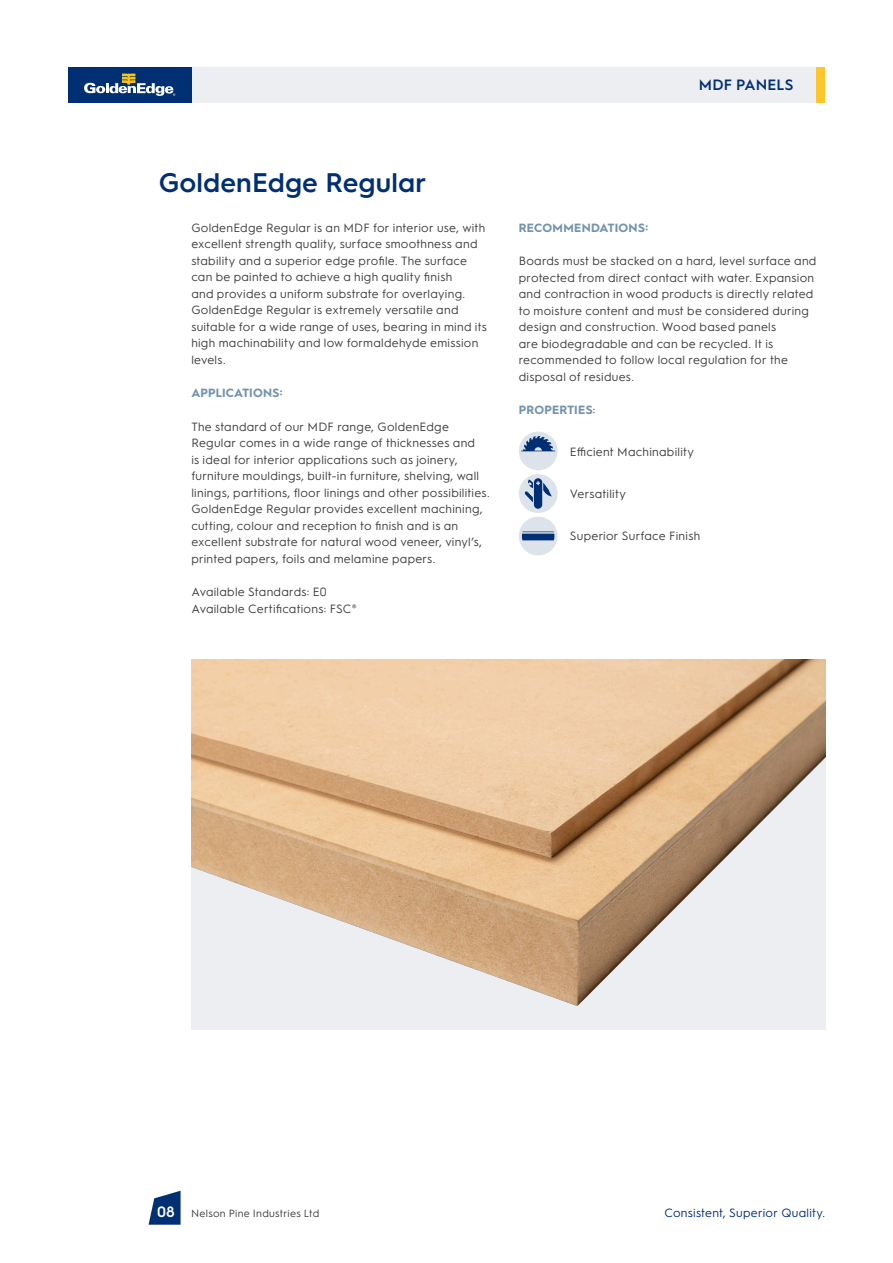
<style>
.page{position:relative;width:893px;height:1263px;background:#fff}
.page>*{position:absolute;margin:0;border:0;box-sizing:border-box;transform-origin:0 0}
.t1{font:600 27px "Hurme Geometric Sans 1";letter-spacing:.005em;color:#002f73}
.t2{font:600 15px "Hurme Geometric Sans 1";letter-spacing:.01em;color:#002f73}
.t3{font:600 15px "Hurme Geometric Sans 1";color:#fff}
.t4{font:12px/16.5px "Hurme Geometric Sans 1";letter-spacing:.02em;color:#3e3e3f}
.t5{font:700 12px "Hurme Geometric Sans 1";letter-spacing:.015em;color:#7493ac}
.t6{font:12px "Hurme Geometric Sans 1";letter-spacing:.025em;color:#002f73}
.t7{font:10.5px "Hurme Geometric Sans 1";letter-spacing:.025em;color:#3e3e3f}
.s1{font-weight:400;color:#3e3e3f}
</style>
<div class="page">
<div style="left:191px;top:67px;width:634px;height:35px;background:#edeef2"></div>
<div style="left:68px;top:67px;width:123px;height:35px;background:#002f73"></div>
<svg style="left:84px;top:74px;width:91px;height:22px"></svg>
<div style="left:816px;top:67px;width:9px;height:35px;background:#ffc52d"></div>
<svg style="left:149px;top:1191px;width:32px;height:34px"></svg>
<div style="left:519px;top:432px;width:39px;height:38px;background:#dde3ea;border-radius:50%"></div>
<svg style="left:521px;top:436px;width:34px;height:16px"></svg>
<div style="left:519px;top:474px;width:39px;height:39px;background:#dde3ea;border-radius:50%"></div>
<svg style="left:524px;top:478px;width:28px;height:31px"></svg>
<div style="left:519px;top:517px;width:39px;height:38px;background:#dde3ea;border-radius:50%"></div>
<svg style="left:522px;top:531px;width:32px;height:9px"></svg>
<img style="left:191px;top:659px;width:634px;height:371px">
<p class="t2" style="left:699px;top:75px;width:96px">MDF PANELS</p>
<p class="t1" style="left:159px;top:163px;width:269px">GoldenEdge Regular</p>
<p class="t4" style="left:191px;top:218px;width:297px">GoldenEdge Regular is an MDF for interior use, with excellent strength quality, surface smoothness and stability and a superior edge profile. The surface can be painted to achieve a high quality finish<br>and provides a uniform substrate for overlaying.<br>GoldenEdge Regular is extremely versatile and suitable for a wide range of uses, bearing in mind its high machinability and low formaldehyde emission levels.</p>
<p class="t5" style="left:191px;top:385px;width:93px">APPLICATIONS:</p>
<p class="t4" style="left:191px;top:417px;width:300px">The standard of our MDF range, GoldenEdge Regular comes in a wide range of thicknesses and<br>is ideal for interior applications such as joinery, furniture mouldings, built-in furniture, shelving, wall linings, partitions, floor linings and other possibilities.<br>GoldenEdge Regular provides excellent machining, cutting, colour and reception to finish and is an excellent substrate for natural wood veneer, vinyl’s, printed papers, foils and melamine papers.</p>
<p class="t4" style="left:191px;top:583px;width:167px">Available Standards: E0<br>Available Certifications: FSC®</p>
<p class="t5" style="left:519px;top:219px;width:131px">RECOMMENDATIONS:</p>
<p class="t4" style="left:519px;top:252px;width:299px">Boards must be stacked on a hard, level surface and protected from direct contact with water. Expansion and contraction in wood products is directly related to moisture content and must be considered during design and construction. Wood based panels<br>are biodegradable and can be recycled. It is recommended to follow local regulation for the disposal of residues.</p>
<p class="t5" style="left:519px;top:402px;width:78px">PROPERTIES<span class="s1">:</span></p>
<p class="t4" style="left:570px;top:443px;width:126px">Efficient Machinability</p>
<p class="t4" style="left:570px;top:485px;width:58px">Versatility</p>
<p class="t4" style="left:570px;top:527px;width:132px">Superior Surface Finish</p>
<p class="t3" style="left:157px;top:1201px;width:20px">08</p>
<p class="t7" style="left:191px;top:1206px;width:130px">Nelson Pine Industries Ltd</p>
<p class="t6" style="left:664px;top:1205px;width:162px">Consistent, Superior Quality.</p>
</div>
